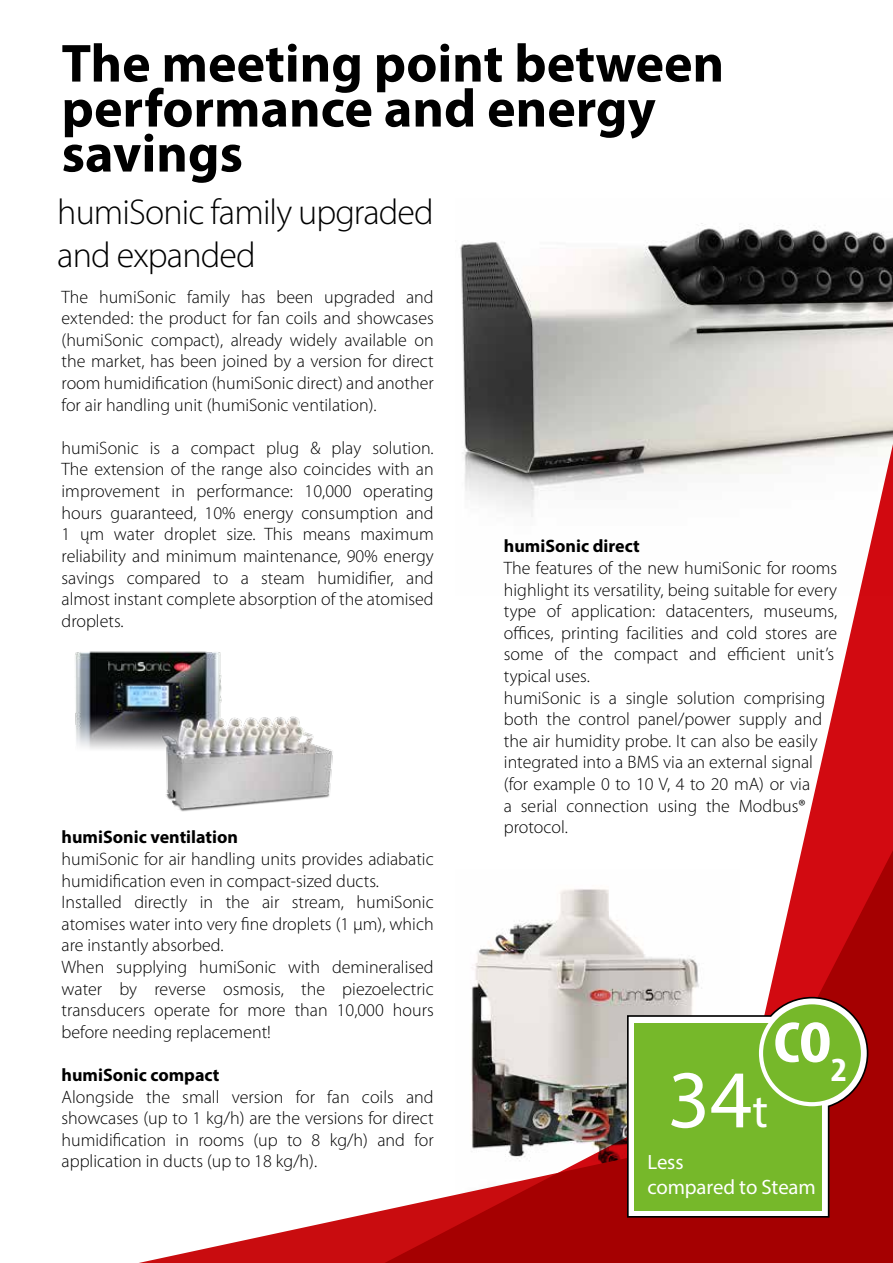
<style>
.page{position:relative;width:893px;height:1263px;background:#fff}
.page>*{position:absolute;margin:0;border:0;box-sizing:border-box;transform-origin:0 0}
.t1{font:82.65px "Myriad Pro";color:#fff}
.t2{font:700 condensed 58.35px "Myriad Pro";color:#fff;scale:1.14 1}
.t3{font:700 54px/45px "Myriad Pro";color:#000}
.t4{font:300 36px/43.2px "Myriad Pro";letter-spacing:-.025em;color:#000}
.t5{font:20.85px/24.9px "Myriad Pro";letter-spacing:-.005em;color:#fff}
.t6{font:300 18px/21.6px "Myriad Pro";color:#000;text-align:justify}
.t7{font:700 18px "Myriad Pro";color:#000}
.s1{font-size:47.25px}
</style>
<div class="page">
<img style="left:460px;top:223px;width:433px;height:126px">
<svg style="left:139px;top:1220px;width:200px;height:43px"></svg>
<svg style="left:339px;top:349px;width:554px;height:914px"></svg>
<div style="left:57px;top:636px;width:377px;height:194px;background:#fff"></div>
<img style="left:75px;top:651px;width:258px;height:161px">
<svg style="left:626px;top:996px;width:243px;height:222px"></svg>
<div style="left:634px;top:1024px;width:188px;height:187px;background:#76b82a"></div>
<svg style="left:759px;top:1000px;width:106px;height:106px"></svg>
<h3 class="t3" style="left:62px;top:39px;width:664px">The meeting point between performance and energy savings</h3>
<h3 class="t4" style="left:57px;top:190px;width:378px">humiSonic family upgraded and expanded</h3>
<p class="t6" style="left:62px;top:286px;width:374px">The humiSonic family has been upgraded and extended: the product for fan coils and showcases (humiSonic compact), already widely available on the market, has been joined by a version for direct room humidification (humiSonic direct) and another for air handling unit (humiSonic ventilation).</p>
<p class="t6" style="left:62px;top:437px;width:374px">humiSonic is a compact plug &amp; play solution.<br>The extension of the range also coincides with an improvement in performance: 10,000 operating hours guaranteed, 10% energy consumption and 1 ųm water droplet size. This means maximum reliability and minimum maintenance, 90% energy savings compared to a steam humidifier, and almost instant complete absorption of the atomised droplets.</p>
<p class="t7" style="left:62px;top:825px;width:178px">humiSonic ventilation</p>
<p class="t6" style="left:62px;top:848px;width:374px;text-align:left">humiSonic for air handling units provides adiabatic humidification even in compact-sized ducts.<br>Installed directly in the air stream, humiSonic atomises water into very fine droplets (1 µm), which are instantly absorbed.<br>When supplying humiSonic with demineralised water by reverse osmosis, the piezoelectric transducers operate for more than 10,000 hours before needing replacement!</p>
<p class="t7" style="left:62px;top:1063px;width:159px">humiSonic compact</p>
<p class="t6" style="left:62px;top:1085px;width:374px">Alongside the small version for fan coils and showcases (up to 1 kg/h) are the versions for direct humidification in rooms (up to 8 kg/h) and for application in ducts (up to 18 kg/h).</p>
<p class="t7" style="left:504px;top:535px;width:137px">humiSonic direct</p>
<p class="t6" style="left:504px;top:557px;width:335px;text-align:left">The features of the new humiSonic for rooms highlight its versatility, being suitable for every type of application: datacenters, museums, offices, printing facilities and cold stores are some of the compact and efficient unit’s typical uses.<br>humiSonic is a single solution comprising both the control panel/power supply and the air humidity probe. It can also be easily integrated into a BMS via an external signal (for example 0 to 10 V, 4 to 20 mA) or via<br>a serial connection using the Modbus® protocol.</p>
<h1 class="t1" style="left:668px;top:1049px;width:102px">34<span class="s1">t</span></h1>
<h2 class="t2" style="left:774px;top:1006px;width:66px">CO<sub>2</sub></h2>
<p class="t5" style="left:647px;top:1149px;width:170px">Less<br>compared to Steam</p>
</div>
